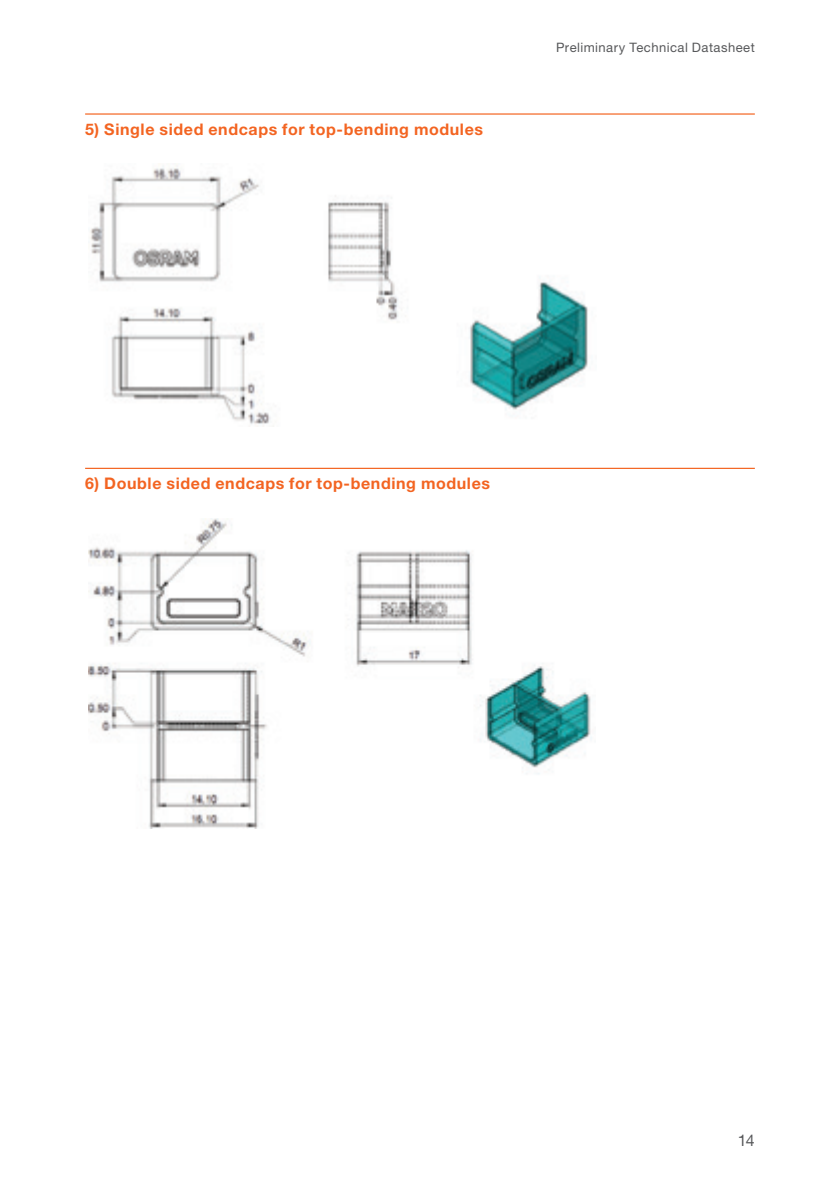
<style>
.page{position:relative;width:840px;height:1191px;background:#fff}
.page>*{position:absolute;margin:0;border:0;box-sizing:border-box;transform-origin:0 0}
.t1{font:700 16px "Helvetica Neue LT Std";letter-spacing:.04em;color:#f36421}
.t2{font:16px "Helvetica Neue LT Std";color:#57585a}
.t3{font:13px "Helvetica Neue LT Std";letter-spacing:.035em;color:#57585a}
</style>
<div class="page">
<hr style="left:85px;top:113px;width:669px;height:2px;background:#f36421">
<hr style="left:85px;top:468px;width:669px;height:1px;background:#f36421">
<img style="left:90px;top:166px;width:498px;height:259px">
<img style="left:88px;top:518px;width:504px;height:310px">
<p class="t1" style="left:85px;top:119px;width:399px">5) Single sided endcaps for top-bending modules</p>
<p class="t3" style="left:556px;top:39px;width:200px">Preliminary Technical Datasheet</p>
<p class="t1" style="left:85px;top:473px;width:406px">6) Double sided endcaps for top-bending modules</p>
<p class="t2" style="left:737px;top:1130px;width:19px">14</p>
</div>
